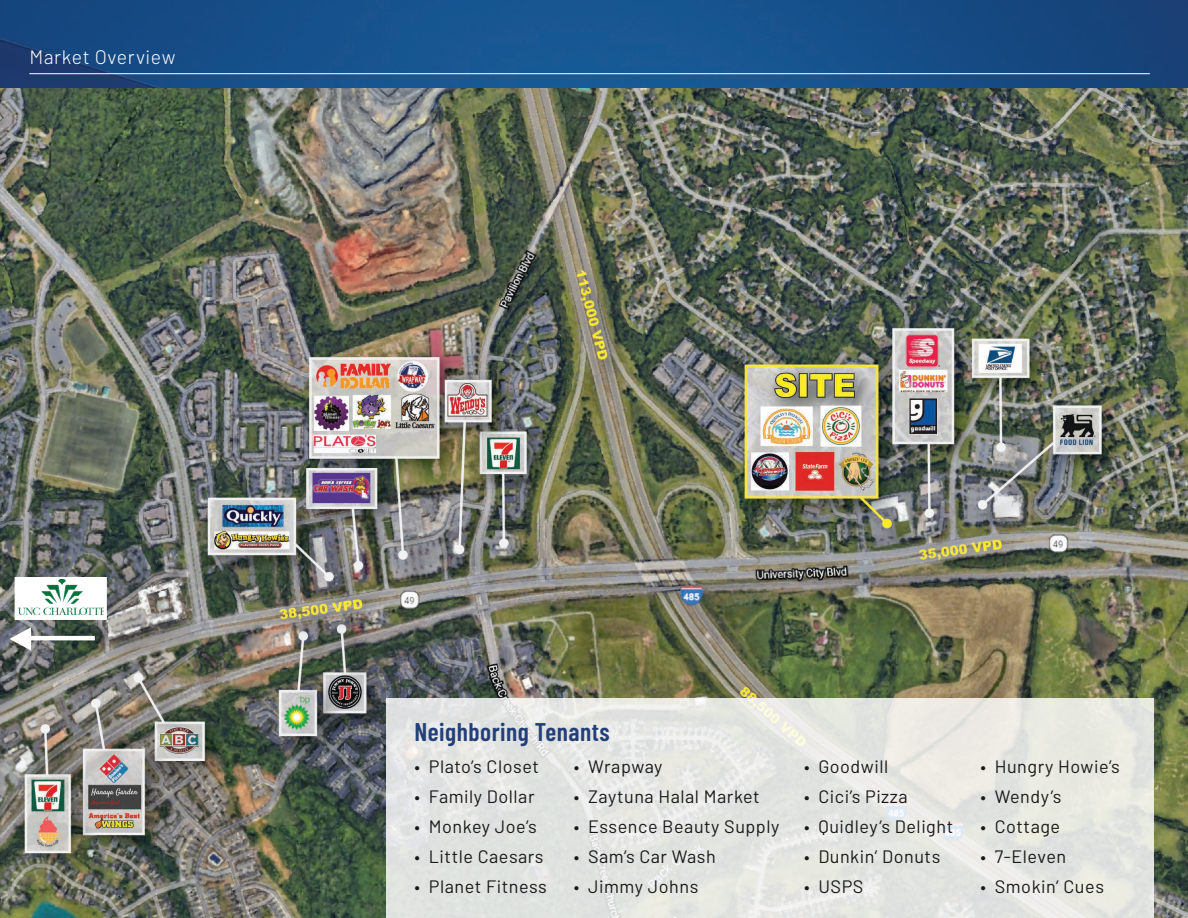
<style>
.page{position:relative;width:1188px;height:918px;background:#fff}
.page>*{position:absolute;margin:0;border:0;box-sizing:border-box;transform-origin:0 0}
.t1{font:600 25.5px "Barlow Condensed";letter-spacing:.02em;color:#223f7a}
.t2{font:300 19.5px "Barlow";letter-spacing:.03em;color:#fff}
.t3{font:18px "Barlow";letter-spacing:.03em;color:#191919}
</style>
<div class="page">
<img style="left:0;top:88px;width:1188px;height:830px">
<div style="left:15px;top:577px;width:92px;height:43px;background:#fff"></div>
<img style="left:19px;top:579px;width:85px;height:35px">
<hr style="left:30px;top:636px;width:65px;height:4px;background:#fff">
<svg style="left:9px;top:626px;width:23px;height:26px"></svg>
<div style="left:387px;top:698px;width:767px;height:220px;background:linear-gradient(to right,#e2e4e3,#e8e8e2)"></div>
<svg style="left:0;top:0;width:1188px;height:88px;background:#174e88"></svg>
<hr style="left:29px;top:73px;width:1121px;height:1px;background:#fff">
<p class="t2" style="left:29px;top:45px;width:148px">Market Overview</p>
<p class="t1" style="left:414px;top:714px;width:197px">Neighboring Tenants</p>
<p class="t3" style="left:414px;top:755px;width:126px">• Plato’s Closet</p>
<p class="t3" style="left:414px;top:785px;width:122px">• Family Dollar</p>
<p class="t3" style="left:414px;top:815px;width:124px">• Monkey Joe’s</p>
<p class="t3" style="left:414px;top:845px;width:131px">• Little Caesars</p>
<p class="t3" style="left:414px;top:875px;width:134px">• Planet Fitness</p>
<p class="t3" style="left:574px;top:755px;width:90px">• Wrapway</p>
<p class="t3" style="left:574px;top:785px;width:187px">• Zaytuna Halal Market</p>
<p class="t3" style="left:574px;top:815px;width:207px">• Essence Beauty Supply</p>
<p class="t3" style="left:574px;top:845px;width:143px">• Sam’s Car Wash</p>
<p class="t3" style="left:574px;top:875px;width:126px">• Jimmy Johns</p>
<p class="t3" style="left:804px;top:755px;width:86px">• Goodwill</p>
<p class="t3" style="left:804px;top:785px;width:105px">• Cici’s Pizza</p>
<p class="t3" style="left:804px;top:815px;width:151px">• Quidley’s Delight</p>
<p class="t3" style="left:804px;top:845px;width:138px">• Dunkin’ Donuts</p>
<p class="t3" style="left:804px;top:875px;width:61px">• USPS</p>
<p class="t3" style="left:980px;top:755px;width:141px">• Hungry Howie’s</p>
<p class="t3" style="left:980px;top:785px;width:83px">• Wendy’s</p>
<p class="t3" style="left:980px;top:815px;width:81px">• Cottage</p>
<p class="t3" style="left:980px;top:845px;width:87px">• 7-Eleven</p>
<p class="t3" style="left:980px;top:875px;width:125px">• Smokin’ Cues</p>
</div>
